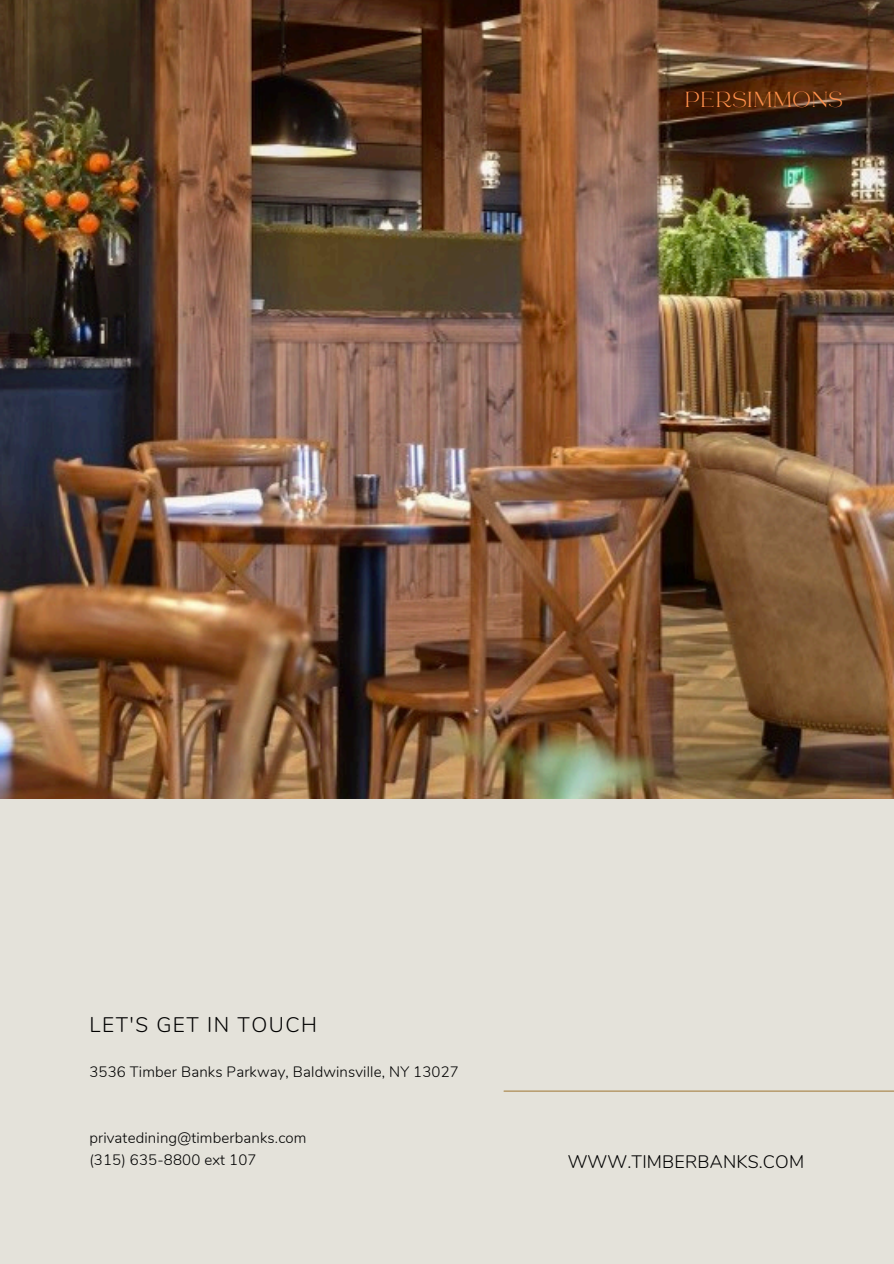
<style>
.page{position:relative;width:894px;height:1264px;background:#fff}
.page>*{position:absolute;margin:0;border:0;box-sizing:border-box;transform-origin:0 0}
.t1{font:21.6px "RTL Ansam Ansam";color:#ff914d}
.t2{font:300 21px "Nunito";letter-spacing:.07em;color:#000}
.t3{font:300 18px "Nunito";letter-spacing:.01em;color:#000}
.t4{font:300 15px "Nunito";letter-spacing:.01em;color:#000}
</style>
<div class="page">
<div style="left:0;top:0;width:893px;height:1263px;background:#e4e2da"></div>
<img style="left:0;top:0;width:893px;height:798px">
<hr style="left:504px;top:1090px;width:389px;height:1px;background:#a68245">
<h2 class="t1" style="left:685px;top:86px;width:160px">PERSIMMONS</h2>
<h1 class="t2" style="left:89px;top:1010px;width:229px">LET'S GET IN TOUCH</h1>
<h1 class="t4" style="left:89px;top:1061px;width:371px">3536 Timber Banks Parkway, Baldwinsville, NY 13027</h1>
<p class="t4" style="left:89px;top:1128px;width:219px">privatedining@timberbanks.com</p>
<p class="t4" style="left:89px;top:1149px;width:169px">(315) 635-8800 ext 107</p>
<p class="t3" style="left:567px;top:1150px;width:238px">WWW.TIMBERBANKS.COM</p>
</div>
